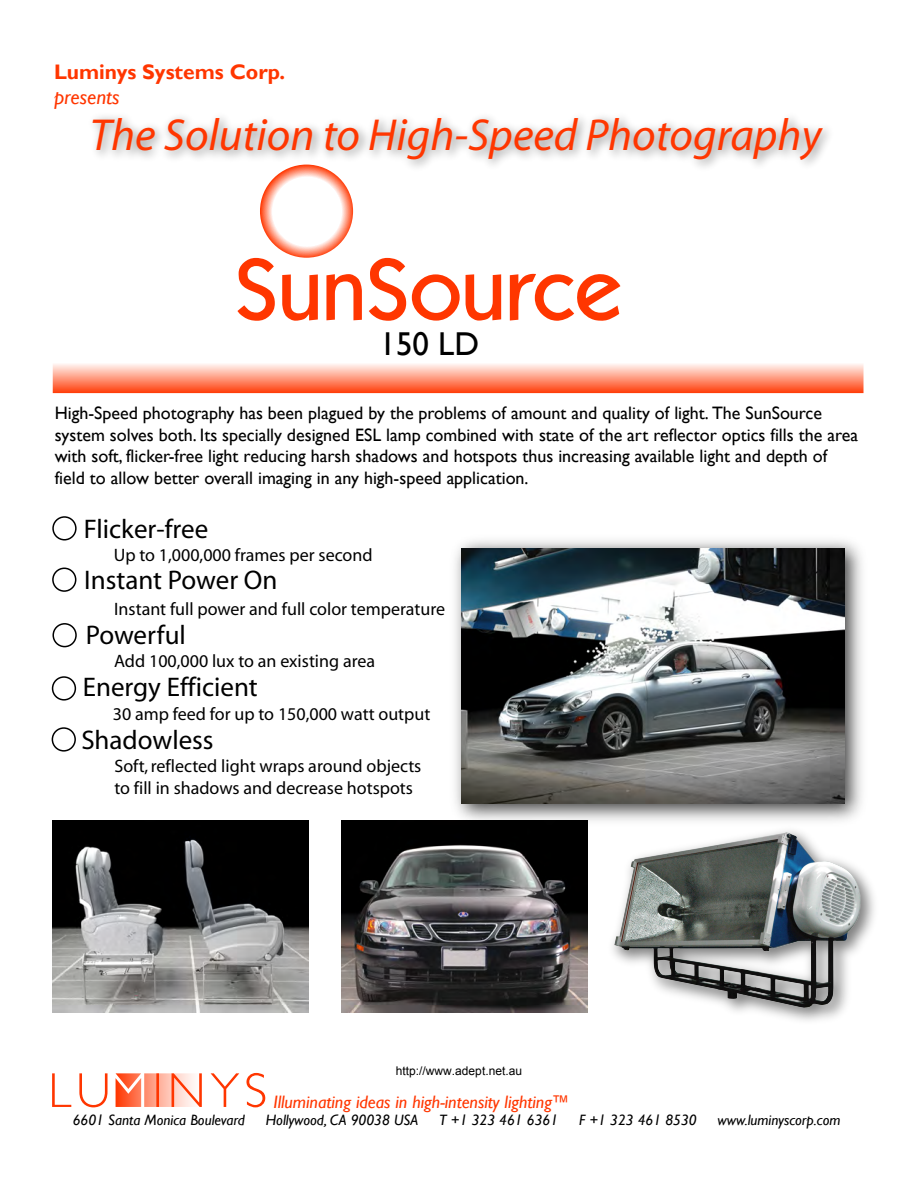
<style>
.page{position:relative;width:918px;height:1187px;background:#fff}
.page>*{position:absolute;margin:0;border:0;box-sizing:border-box;transform-origin:0 0}
.t1{font:italic 45px "Myriad";color:#ff3600}
.t2{font:33px "Gill Sans";color:#000}
.t3{font:27px "Myriad";color:#000}
.t4{font:700 21px/25.2px "Gill Sans";color:#ff3600}
.t5{font:18px/21.6px "Gill Sans";color:#000}
.t6{font:18px/21.6px "Myriad";color:#000}
.t7{font:italic 18px "Gill Sans";color:#ff3600}
.t8{font:italic 15px "Gill Sans";color:#000}
.t9{font:12px "Arial";color:#000}
.s1{font-weight:400;font-style:italic}
</style>
<div class="page">
<svg style="left:116px;top:1073px;width:25px;height:33px"></svg>
<svg style="left:144px;top:1073px;width:28px;height:33px"></svg>
<svg style="left:52px;top:1073px;width:19px;height:33px"></svg>
<svg style="left:79px;top:1073px;width:29px;height:34px"></svg>
<hr style="left:156px;top:1073px;width:3px;height:33px;background:#ff3600">
<svg style="left:172px;top:1073px;width:30px;height:33px"></svg>
<svg style="left:211px;top:1073px;width:28px;height:33px"></svg>
<svg style="left:246px;top:1072px;width:19px;height:35px"></svg>
<svg style="left:53px;top:364px;width:811px;height:29px;background:#ff987c"></svg>
<img style="left:455px;top:540px;width:407px;height:291px">
<img style="left:461px;top:548px;width:384px;height:255px">
<img style="left:53px;top:820px;width:255px;height:192px">
<img style="left:342px;top:820px;width:245px;height:192px">
<img style="left:602px;top:821px;width:272px;height:200px">
<img style="left:614px;top:832px;width:247px;height:175px">
<div style="left:52px;top:676px;width:24px;height:24px;border:2px solid #000;border-radius:50%"></div>
<div style="left:52px;top:623px;width:25px;height:24px;border:2px solid #000;border-radius:50%"></div>
<div style="left:52px;top:727px;width:24px;height:24px;border:2px solid #000;border-radius:50%"></div>
<div style="left:52px;top:567px;width:24px;height:25px;border:2px solid #000;border-radius:50%"></div>
<div style="left:52px;top:516px;width:25px;height:24px;border:2px solid #000;border-radius:50%"></div>
<svg style="left:237px;top:258px;width:38px;height:63px"></svg>
<svg style="left:369px;top:258px;width:37px;height:63px"></svg>
<svg style="left:282px;top:274px;width:36px;height:47px"></svg>
<svg style="left:466px;top:274px;width:35px;height:46px"></svg>
<svg style="left:326px;top:274px;width:36px;height:46px"></svg>
<svg style="left:412px;top:274px;width:48px;height:46px"></svg>
<svg style="left:510px;top:273px;width:110px;height:48px"></svg>
<svg style="left:260px;top:164px;width:93px;height:94px"></svg>
<p class="t4" style="left:54px;top:60px;width:233px">Luminys Systems Corp. <span class="s1">presents</span></p>
<p class="t1" style="left:90px;top:113px;width:733px">The Solution to High-Speed Photography</p>
<p class="t2" style="left:380px;top:324px;width:101px">150 LD</p>
<p class="t5" style="left:55px;top:402px;width:805px">High-Speed photography has been plagued by the problems of amount and quality of light. The SunSource system solves both. Its specially designed ESL lamp combined with state of the art reflector optics fills the area with soft, flicker-free light reducing harsh shadows and hotspots thus increasing available light and depth of field to allow better overall imaging in any high-speed application.</p>
<p class="t3" style="left:84px;top:515px;width:126px">Flicker-free</p>
<p class="t6" style="left:114px;top:545px;width:260px">Up to 1,000,000 frames per second</p>
<p class="t3" style="left:84px;top:567px;width:195px">Instant Power On</p>
<p class="t6" style="left:114px;top:598px;width:332px">Instant full power and full color temperature</p>
<p class="t3" style="left:86px;top:622px;width:102px">Powerful</p>
<p class="t6" style="left:114px;top:650px;width:263px">Add 100,000 lux to an existing area</p>
<p class="t3" style="left:83px;top:673px;width:177px">Energy Efficient</p>
<p class="t6" style="left:113px;top:703px;width:319px">30 amp feed for up to 150,000 watt output</p>
<p class="t3" style="left:81px;top:726px;width:134px">Shadowless</p>
<p class="t6" style="left:114px;top:756px;width:309px">Soft, reflected light wraps around objects to fill in shadows and decrease hotspots</p>
<p class="t9" style="left:396px;top:1063px;width:128px">http://www.adept.net.au</p>
<p class="t7" style="left:273px;top:1091px;width:298px">Illuminating ideas in high-intensity lighting™</p>
<p class="t8" style="left:73px;top:1111px;width:174px">6601 Santa Monica Boulevard</p>
<p class="t8" style="left:266px;top:1111px;width:154px">Hollywood, CA 90038 USA</p>
<p class="t8" style="left:439px;top:1111px;width:121px">T +1 323 461 6361</p>
<p class="t8" style="left:579px;top:1111px;width:119px">F +1 323 461 8530</p>
<p class="t8" style="left:718px;top:1111px;width:124px">www.luminyscorp.com</p>
</div>
